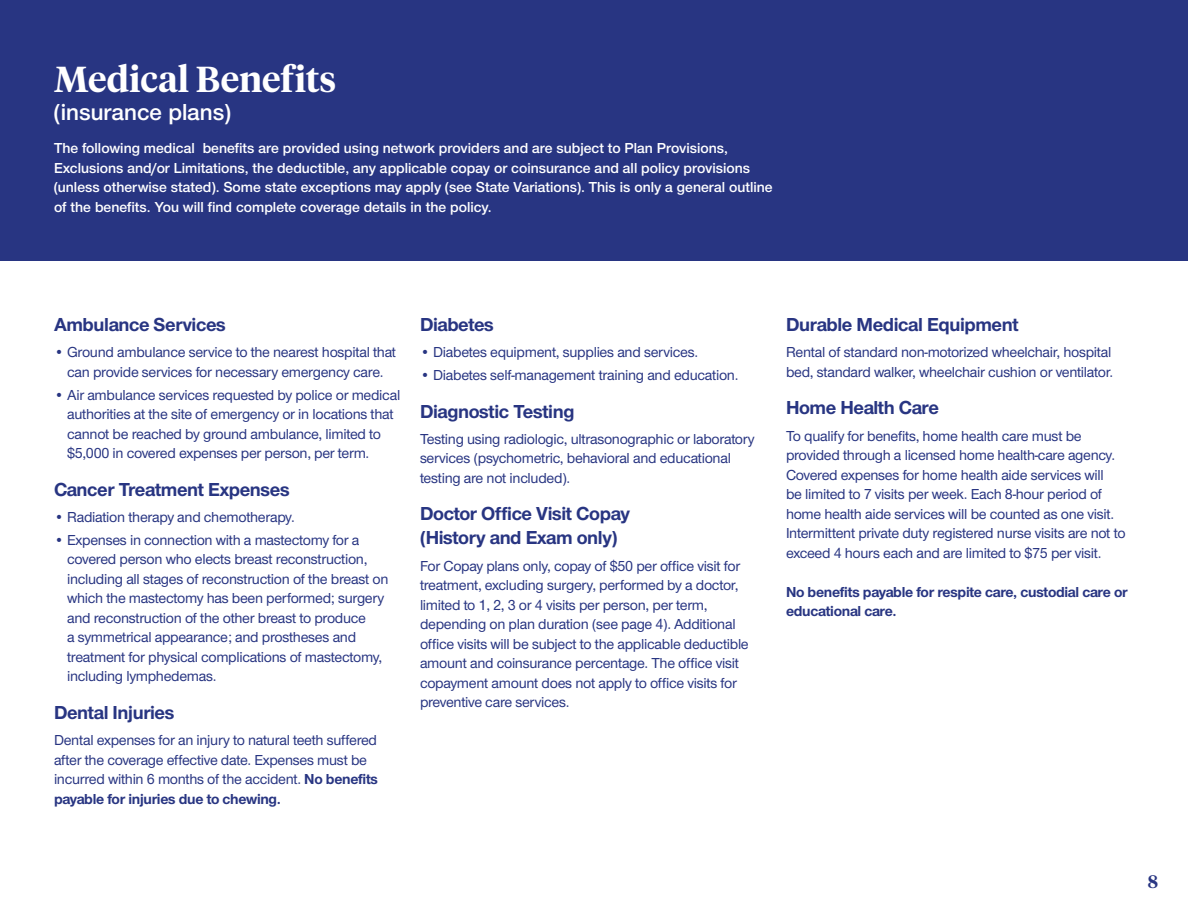
<style>
.page{position:relative;width:1188px;height:918px;background:#fff}
.page>*{position:absolute;margin:0;border:0;box-sizing:border-box;transform-origin:0 0}
.t1{font:600 36px "UHC Serif Headline";color:#fff}
.t2{font:600 24px "UHC Sans";color:#fff}
.t3{font:700 19.5px/24px "UHC Sans";letter-spacing:-.02em;color:#283582}
.t4{font:600 18px "UHC Serif Headline";color:#283582}
.t5{font:500 15px/19.5px "UHC Sans";letter-spacing:-.02em;color:#283582}
.t6{font:600 15px/19.5px "UHC Sans";color:#fff}
.t7{font:700 15px/19.5px "UHC Sans";letter-spacing:-.02em;color:#283582}
.s1{font-weight:700}
</style>
<div class="page">
<div style="left:0;top:0;width:1188px;height:261px;background:#283582"></div>
<h1 class="t1" style="left:54px;top:54px;width:284px">Medical Benefits</h1>
<h2 class="t2" style="left:54px;top:97px;width:178px">(insurance plans)</h2>
<p class="t6" style="left:54px;top:138px;width:720px">The following medical benefits are provided using network providers and are subject to Plan Provisions, Exclusions and/or Limitations, the deductible, any applicable copay or coinsurance and all policy provisions (unless otherwise stated). Some state exceptions may apply (see State Variations). This is only a general outline of the benefits. You will find complete coverage details in the policy.</p>
<h3 class="t3" style="left:54px;top:312px;width:173px">Ambulance Services</h3>
<p class="t5" style="left:54px;top:342px;width:344px;text-align:center">• Ground ambulance service to the nearest hospital that can provide services for necessary emergency care.</p>
<p class="t5" style="left:67px;top:384px;width:335px;text-indent:-13px">• Air ambulance services requested by police or medical authorities at the site of emergency or in locations that cannot be reached by ground ambulance, limited to $5,000 in covered expenses per person, per term.</p>
<h3 class="t3" style="left:54px;top:476px;width:237px">Cancer Treatment Expenses</h3>
<p class="t5" style="left:54px;top:507px;width:242px">• Radiation therapy and chemotherapy.</p>
<p class="t5" style="left:67px;top:529px;width:323px;text-indent:-13px">• Expenses in connection with a mastectomy for a covered person who elects breast reconstruction, including all stages of reconstruction of the breast on which the mastectomy has been performed; surgery and reconstruction of the other breast to produce<br>a symmetrical appearance; and prostheses and treatment for physical complications of mastectomy, including lymphedemas.</p>
<h3 class="t3" style="left:54px;top:700px;width:122px">Dental Injuries</h3>
<p class="t5" style="left:54px;top:730px;width:326px">Dental expenses for an injury to natural teeth suffered after the coverage effective date. Expenses must be incurred within 6 months of the accident. <span class="s1">No benefits payable for injuries due to chewing.</span></p>
<h3 class="t3" style="left:420px;top:312px;width:75px">Diabetes</h3>
<p class="t5" style="left:420px;top:342px;width:280px">• Diabetes equipment, supplies and services.</p>
<p class="t5" style="left:420px;top:365px;width:320px">• Diabetes self-management training and education.</p>
<h3 class="t3" style="left:420px;top:398px;width:156px">Diagnostic Testing</h3>
<p class="t5" style="left:420px;top:429px;width:336px">Testing using radiologic, ultrasonographic or laboratory services (psychometric, behavioral and educational testing are not included).</p>
<h3 class="t3" style="left:420px;top:501px;width:212px">Doctor Office Visit Copay (History and Exam only)</h3>
<p class="t5" style="left:420px;top:555px;width:330px">For Copay plans only, copay of $50 per office visit for treatment, excluding surgery, performed by a doctor, limited to 1, 2, 3 or 4 visits per person, per term, depending on plan duration (see page 4). Additional office visits will be subject to the applicable deductible amount and coinsurance percentage. The office visit copayment amount does not apply to office visits for preventive care services.</p>
<h3 class="t3" style="left:786px;top:312px;width:234px">Durable Medical Equipment</h3>
<p class="t5" style="left:786px;top:342px;width:329px">Rental of standard non-motorized wheelchair, hospital bed, standard walker, wheelchair cushion or ventilator.</p>
<h3 class="t3" style="left:786px;top:395px;width:154px">Home Health Care</h3>
<p class="t5" style="left:786px;top:425px;width:341px">To qualify for benefits, home health care must be provided through a licensed home health-care agency.<br>Covered expenses for home health aide services will<br>be limited to 7 visits per week. Each 8-hour period of home health aide services will be counted as one visit.<br>Intermittent private duty registered nurse visits are not to exceed 4 hours each and are limited to $75 per visit.</p>
<p class="t7" style="left:786px;top:581px;width:343px">No benefits payable for respite care, custodial care or educational care.</p>
<p class="t4" style="left:1148px;top:869px;width:12px">8</p>
</div>
